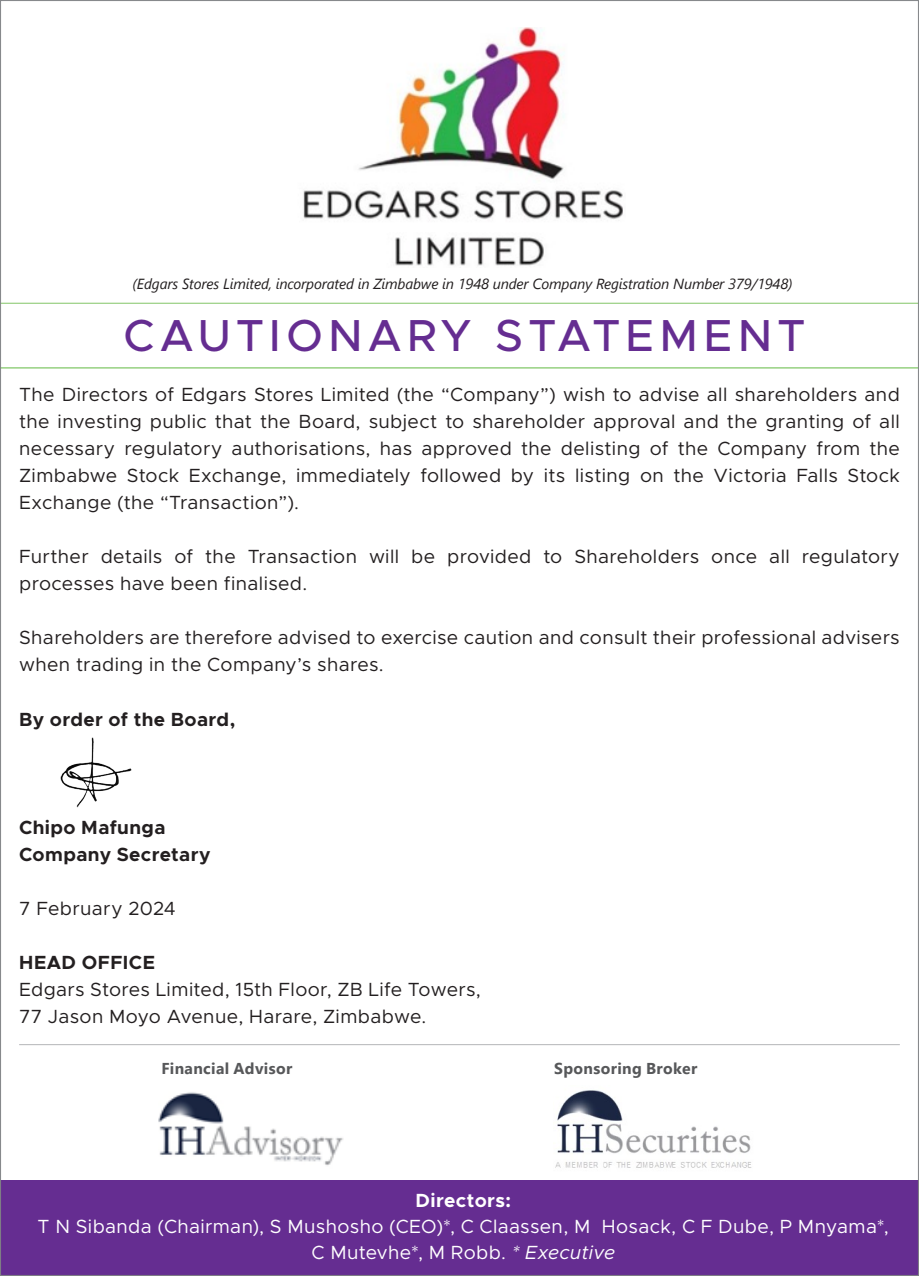
<style>
.page{position:relative;width:919px;height:1276px;background:#fff}
.page>*{position:absolute;margin:0;border:0;box-sizing:border-box;transform-origin:0 0}
.t1{font:500 45px "Metropolis";letter-spacing:.11em;color:#652d91}
.t2{font:19.12px/27px "Metropolis";letter-spacing:.02em;color:#231f20}
.t3{font:19.12px "Metropolis";letter-spacing:.02em;color:#fff}
.t4{font:700 19.12px "Metropolis";letter-spacing:.02em;color:#231f20}
.t5{font:700 19.12px "Metropolis";letter-spacing:.02em;color:#fff}
.Paragraph_Style_1{font:700 15.75px "Segoe UI";letter-spacing:.02em;color:#57585a}
.t6{font:italic 14.62px "Segoe UI";letter-spacing:-.01em;color:#231f20}
.s1{font-style:italic}
</style>
<div class="page">
<hr style="left:0;top:303px;width:918px;height:1px;background:#90cb77">
<div style="left:0;top:1180px;width:918px;height:96px;background:#652d91"></div>
<hr style="left:0;top:367px;width:918px;height:1px;background:#73c157">
<img style="left:158px;top:1092px;width:185px;height:74px">
<img style="left:555px;top:1090px;width:197px;height:78px">
<hr style="left:19px;top:1044px;width:880px;height:1px;background:#bcbdc0">
<img style="left:303px;top:27px;width:320px;height:239px">
<img style="left:60px;top:737px;width:72px;height:71px">
<p class="t6" style="left:133px;top:273px;width:661px">(Edgars Stores Limited, incorporated in Zimbabwe in 1948 under Company Registration Number 379/1948)</p>
<p class="t1" style="left:124px;top:307px;width:683px">CAUTIONARY STATEMENT</p>
<p class="t2" style="left:19px;top:381px;width:882px;text-align:justify">The Directors of Edgars Stores Limited (the “Company”) wish to advise all shareholders and the investing public that the Board, subject to shareholder approval and the granting of all necessary regulatory authorisations, has approved the delisting of the Company from the Zimbabwe Stock Exchange, immediately followed by its listing on the Victoria Falls Stock Exchange (the “Transaction”).</p>
<p class="t2" style="left:19px;top:543px;width:882px">Further details of the Transaction will be provided to Shareholders once all regulatory processes have been finalised.</p>
<p class="t2" style="left:19px;top:624px;width:882px">Shareholders are therefore advised to exercise caution and consult their professional advisers when trading in the Company’s shares.</p>
<p class="t4" style="left:19px;top:707px;width:218px">By order of the Board,</p>
<p class="t4" style="left:19px;top:815px;width:148px">Chipo Mafunga</p>
<p class="t4" style="left:19px;top:842px;width:193px">Company Secretary</p>
<p class="t2" style="left:19px;top:894px;width:158px">7 February 2024</p>
<p class="t4" style="left:19px;top:950px;width:137px">HEAD OFFICE</p>
<p class="t2" style="left:19px;top:975px;width:463px">Edgars Stores Limited, 15th Floor, ZB Life Towers,</p>
<p class="t2" style="left:19px;top:1002px;width:409px">77 Jason Moyo Avenue, Harare, Zimbabwe.</p>
<p class="Paragraph_Style_1" style="left:161px;top:1056px;width:132px">Financial Advisor</p>
<p class="Paragraph_Style_1" style="left:554px;top:1056px;width:145px">Sponsoring Broker</p>
<p class="t5" style="left:415px;top:1188px;width:97px">Directors:</p>
<p class="t3" style="left:38px;top:1214px;width:852px">T N Sibanda (Chairman), S Mushosho (CEO)*, C Claassen, M Hosack, C F Dube, P Mnyama*,</p>
<p class="t3" style="left:311px;top:1240px;width:305px">C Mutevhe*, M Robb. <span class="s1">* Executive</span></p>
</div>
